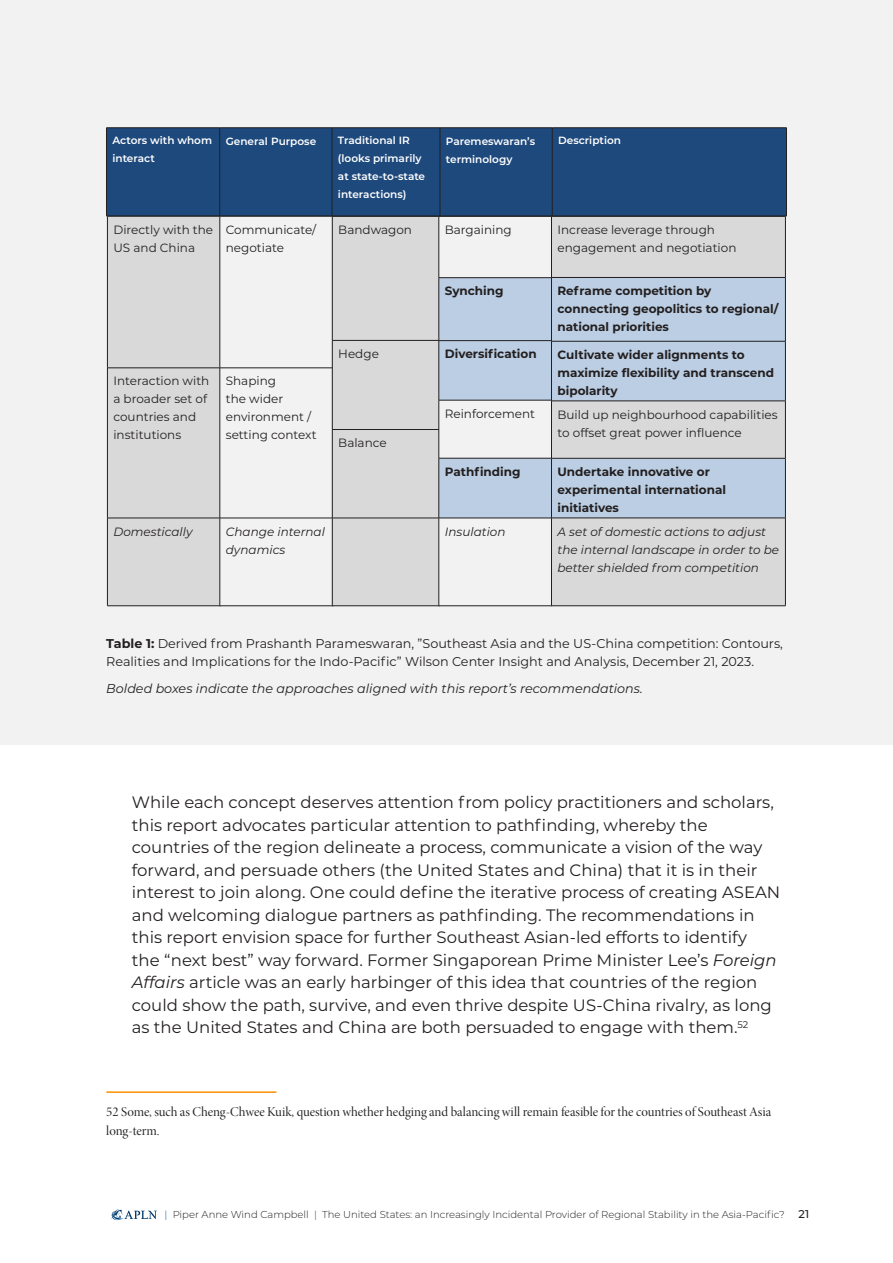
<style>
.page{position:relative;width:893px;height:1263px;background:#fff}
.page>*{position:absolute;margin:0;border:0;box-sizing:border-box;transform-origin:0 0}
.Body_text_2{font:16.5px/22.5px "Montserrat";color:#231f20}
.Footnote{font:13.5px/19.5px "Minion Pro Disp";letter-spacing:-.005em;color:#231f20}
.Body_text_2-2{font:12.75px/18px "Montserrat";color:#231f20}
.Body_text_2-3{font:italic 12.75px "Montserrat";color:#231f20}
.Body_text_2-4{font:12px/18px "Montserrat";color:#231f20}
.Body_text_2-5{font:700 12px/18px "Montserrat";color:#231f20}
.Body_text_2-6{font:italic 12px/18px "Montserrat";color:#231f20}
.Body_text_2-7{font:600 10.5px/18px "Montserrat";color:#fff}
.t1{font:300 10.05px "Montserrat";color:#231f20}
.s1{font-weight:700}
.s2{font-style:italic}
.s3{color:#015ca3}
.s4{font-weight:500;font-size:11.25px}
</style>
<div class="page">
<svg style="left:111px;top:1210px;width:46px;height:10px"></svg>
<div style="left:0;top:0;width:893px;height:744px;background:#f2f2f2"></div>
<hr style="left:106px;top:1091px;width:170px;height:2px;background:#fd9200">
<div style="left:107px;top:128px;width:679px;height:88px;background:#1e497d"></div>
<hr style="left:106px;top:127px;width:114px;height:1px;background:#231f20">
<hr style="left:106px;top:128px;width:1px;height:88px;background:#231f20">
<hr style="left:106px;top:216px;width:114px;height:1px;background:#231f20">
<hr style="left:220px;top:127px;width:112px;height:1px;background:#231f20">
<hr style="left:219px;top:128px;width:1px;height:88px;background:#231f20">
<hr style="left:332px;top:127px;width:108px;height:1px;background:#231f20">
<hr style="left:332px;top:128px;width:1px;height:88px;background:#231f20">
<hr style="left:440px;top:127px;width:112px;height:1px;background:#231f20">
<hr style="left:440px;top:128px;width:1px;height:88px;background:#231f20">
<hr style="left:552px;top:127px;width:235px;height:1px;background:#231f20">
<hr style="left:552px;top:128px;width:1px;height:88px;background:#231f20">
<hr style="left:786px;top:128px;width:1px;height:88px;background:#231f20">
<hr style="left:552px;top:216px;width:235px;height:1px;background:#231f20">
<svg style="left:107px;top:216px;width:444px;height:390px"></svg>
<hr style="left:439px;top:216px;width:113px;height:1px;background:#231f20">
<hr style="left:439px;top:217px;width:1px;height:60px;background:#231f20">
<hr style="left:439px;top:277px;width:113px;height:1px;background:#231f20">
<hr style="left:439px;top:278px;width:1px;height:62px;background:#231f20">
<hr style="left:439px;top:340px;width:113px;height:1px;background:#231f20">
<hr style="left:439px;top:341px;width:1px;height:59px;background:#231f20">
<hr style="left:439px;top:400px;width:113px;height:1px;background:#231f20">
<hr style="left:439px;top:400px;width:1px;height:58px;background:#231f20">
<hr style="left:439px;top:458px;width:113px;height:1px;background:#231f20">
<hr style="left:439px;top:458px;width:1px;height:60px;background:#231f20">
<hr style="left:439px;top:518px;width:113px;height:1px;background:#231f20">
<hr style="left:439px;top:518px;width:1px;height:88px;background:#231f20">
<hr style="left:439px;top:605px;width:113px;height:1px;background:#231f20">
<div style="left:552px;top:217px;width:233px;height:388px;background:#d9d9d9"></div>
<svg style="left:552px;top:278px;width:233px;height:240px;background:#c0cfdf"></svg>
<hr style="left:551px;top:217px;width:1px;height:60px;background:#231f20">
<hr style="left:785px;top:217px;width:1px;height:60px;background:#231f20">
<hr style="left:551px;top:277px;width:235px;height:1px;background:#231f20">
<hr style="left:551px;top:278px;width:1px;height:63px;background:#231f20">
<hr style="left:785px;top:278px;width:1px;height:63px;background:#231f20">
<hr style="left:551px;top:341px;width:235px;height:1px;background:#231f20">
<hr style="left:551px;top:341px;width:1px;height:60px;background:#231f20">
<hr style="left:785px;top:341px;width:1px;height:60px;background:#231f20">
<hr style="left:551px;top:401px;width:235px;height:1px;background:#231f20">
<hr style="left:551px;top:401px;width:1px;height:57px;background:#231f20">
<hr style="left:785px;top:401px;width:1px;height:57px;background:#231f20">
<hr style="left:551px;top:458px;width:235px;height:1px;background:#231f20">
<hr style="left:551px;top:458px;width:1px;height:60px;background:#231f20">
<hr style="left:785px;top:458px;width:1px;height:60px;background:#231f20">
<hr style="left:551px;top:518px;width:235px;height:1px;background:#231f20">
<hr style="left:551px;top:518px;width:1px;height:88px;background:#231f20">
<hr style="left:785px;top:518px;width:1px;height:88px;background:#231f20">
<hr style="left:551px;top:605px;width:235px;height:1px;background:#231f20">
<p class="Body_text_2-7" style="left:112px;top:131px;width:101px">Actors with whom interact</p>
<p class="Body_text_2-7" style="left:226px;top:132px;width:92px">General Purpose</p>
<p class="Body_text_2-7" style="left:338px;top:131px;width:73px">Traditional IR</p>
<p class="Body_text_2-7" style="left:338px;top:149px;width:89px">(looks primarily at state-to-state interactions)</p>
<p class="Body_text_2-4" style="left:113px;top:220px;width:101px">Directly with the<br>US and China</p>
<p class="Body_text_2-4" style="left:226px;top:220px;width:92px">Communicate/ negotiate</p>
<p class="Body_text_2-4" style="left:338px;top:220px;width:75px">Bandwagon</p>
<p class="Body_text_2-4" style="left:113px;top:372px;width:97px">Interaction with a broader set of countries and institutions</p>
<p class="Body_text_2-4" style="left:226px;top:372px;width:92px">Shaping<br>the wider environment / setting context</p>
<p class="Body_text_2-4" style="left:338px;top:344px;width:42px">Hedge</p>
<p class="Body_text_2-4" style="left:338px;top:433px;width:50px">Balance</p>
<p class="Body_text_2-6" style="left:113px;top:522px;width:81px">Domestically</p>
<p class="Body_text_2-6" style="left:226px;top:522px;width:101px">Change internal dynamics</p>
<p class="Body_text_2-7" style="left:446px;top:132px;width:91px">Paremeswaran’s terminology</p>
<p class="Body_text_2-7" style="left:558px;top:131px;width:64px">Description</p>
<p class="Body_text_2-4" style="left:445px;top:220px;width:69px">Bargaining</p>
<p class="Body_text_2-5" style="left:445px;top:281px;width:60px">Synching</p>
<p class="Body_text_2-5" style="left:445px;top:344px;width:93px">Diversification</p>
<p class="Body_text_2-4" style="left:445px;top:404px;width:92px">Reinforcement</p>
<p class="Body_text_2-5" style="left:445px;top:462px;width:77px">Pathfinding</p>
<p class="Body_text_2-6" style="left:445px;top:522px;width:62px">Insulation</p>
<p class="Body_text_2-4" style="left:557px;top:220px;width:180px">Increase leverage through engagement and negotiation</p>
<p class="Body_text_2-5" style="left:557px;top:281px;width:222px">Reframe competition by connecting geopolitics to regional/ national priorities</p>
<p class="Body_text_2-5" style="left:557px;top:345px;width:218px">Cultivate wider alignments to maximize flexibility and transcend bipolarity</p>
<p class="Body_text_2-4" style="left:557px;top:405px;width:222px">Build up neighbourhood capabilities to offset great power influence</p>
<p class="Body_text_2-5" style="left:557px;top:462px;width:170px">Undertake innovative or experimental international initiatives</p>
<p class="Body_text_2-6" style="left:557px;top:522px;width:223px">A set of domestic actions to adjust the internal landscape in order to be better shielded from competition</p>
<p class="Body_text_2-2" style="left:106px;top:634px;width:678px"><span class="s1">Table 1:</span> Derived from Prashanth Parameswaran, ”Southeast Asia and the US-China competition: Contours,<br>Realities and Implications for the Indo-Pacific” Wilson Center Insight and Analysis, December 21, 2023.</p>
<p class="Body_text_2-3" style="left:106px;top:679px;width:538px">Bolded boxes indicate the approaches aligned with this report’s recommendations.</p>
<p class="Body_text_2" style="left:132px;top:790px;width:650px">While each concept deserves attention from policy practitioners and scholars, this report advocates particular attention to pathfinding, whereby the countries of the region delineate a process, communicate a vision of the way forward, and persuade others (the United States and China) that it is in their interest to join along. One could define the iterative process of creating ASEAN and welcoming dialogue partners as pathfinding. The recommendations in this report envision space for further Southeast Asian-led efforts to identify<br>the “next best” way forward. Former Singaporean Prime Minister Lee’s <span class="s2">Foreign Affairs</span> article was an early harbinger of this idea that countries of the region could show the path, survive, and even thrive despite US-China rivalry, as long as the United States and China are both persuaded to engage with them.<sup>52</sup></p>
<p class="Footnote" style="left:106px;top:1102px;width:666px">52 Some, such as Cheng-Chwee Kuik, question whether hedging and balancing will remain feasible for the countries of Southeast Asia long-term.</p>
<p class="t1" style="left:165px;top:1207px;width:646px"><span class="s3">|</span> Piper Anne Wind Campbell <span class="s3">|</span> The United States: an Increasingly Incidental Provider of Regional Stability in the Asia-Pacific? <span class="s4">21</span></p>
</div>
